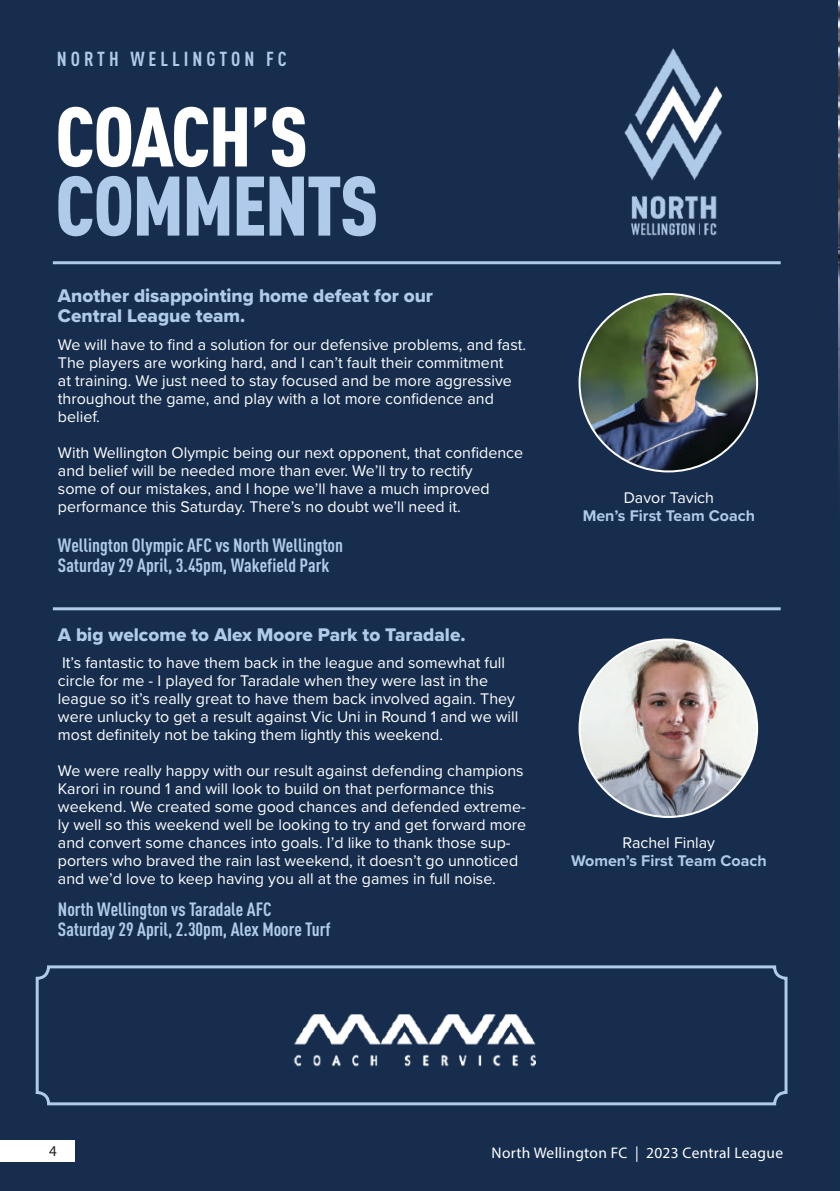
<style>
.page{position:relative;width:840px;height:1191px;background:#fff}
.page>*{position:absolute;margin:0;border:0;box-sizing:border-box;transform-origin:0 0}
.t1{font:900 condensed 83px "DIN Pro";letter-spacing:-.02em;color:#afcaea}
.t2{font:900 condensed 83px "DIN Pro";letter-spacing:-.03em;color:#fff}
.t3{font:700 condensed 20px "DIN Pro";letter-spacing:.2em;color:#afcaea}
.t4{font:700 condensed 19px/20px "DIN Pro";color:#afcaea}
.t5{font:19px/20px "Proxima Nova Extrabld";color:#afcaea}
.t6{font:16px/18px "Proxima Nova";color:#fff}
.t7{font:700 16px "Proxima Nova";color:#afcaea}
.t8{font:15.4px "Myriad Pro";letter-spacing:.02em;color:#fff}
.t9{font:15px "Myriad Pro";color:#231f20}
</style>
<div class="page">
<div style="left:0;top:0;width:839px;height:1191px;background:#162d4e"></div>
<div style="left:36px;top:965px;width:751px;height:140px;border:3px solid #afcaea;border-radius:11px"></div>
<img style="left:624px;top:48px;width:98px;height:188px">
<img style="left:293px;top:1014px;width:243px;height:53px">
<img style="left:579px;top:639px;width:177px;height:178px;border-radius:89px">
<img style="left:579px;top:294px;width:177px;height:177px;border-radius:89px">
<hr style="left:53px;top:261px;width:727px;height:3px;background:#afcaea">
<hr style="left:53px;top:607px;width:727px;height:3px;background:#afcaea">
<div style="left:0;top:1140px;width:74px;height:21px;background:#fff"></div>
<img style="left:838px;top:0;width:1px;height:470px">
<p class="t3" style="left:57px;top:44px;width:231px">NORTH WELLINGTON FC</p>
<h1 class="t2" style="left:56px;top:72px;width:254px">COACH’S</h1>
<h1 class="t1" style="left:56px;top:141px;width:324px">COMMENTS</h1>
<p class="t5" style="left:58px;top:285px;width:376px">Another disappointing home defeat for our<br>Central League team.</p>
<p class="t6" style="left:58px;top:335px;width:469px">We will have to find a solution for our defensive problems, and fast.<br>The players are working hard, and I can’t fault their commitment<br>at training. We just need to stay focused and be more aggressive throughout the game, and play with a lot more confidence and belief.</p>
<p class="t6" style="left:58px;top:443px;width:466px">With Wellington Olympic being our next opponent, that confidence and belief will be needed more than ever. We’ll try to rectify<br>some of our mistakes, and I hope we’ll have a much improved performance this Saturday. There’s no doubt we’ll need it.</p>
<p class="t4" style="left:58px;top:533px;width:286px">Wellington Olympic AFC vs North Wellington<br>Saturday 29 April, 3.45pm, Wakefield Park</p>
<p class="t5" style="left:58px;top:624px;width:409px">A big welcome to Alex Moore Park to Taradale.</p>
<p class="t6" style="left:58px;top:653px;width:461px">It’s fantastic to have them back in the league and somewhat full circle for me - I played for Taradale when they were last in the league so it’s really great to have them back involved again. They were unlucky to get a result against Vic Uni in Round 1 and we will most definitely not be taking them lightly this weekend.</p>
<p class="t6" style="left:58px;top:761px;width:469px">We were really happy with our result against defending champions Karori in round 1 and will look to build on that performance this weekend. We created some good chances and defended extreme&shy;ly well so this weekend well be looking to try and get forward more and convert some chances into goals. I’d like to thank those sup&shy;porters who braved the rain last weekend, it doesn’t go unnoticed and we’d love to keep having you all at the games in full noise.</p>
<p class="t4" style="left:58px;top:897px;width:274px">North Wellington vs Taradale AFC<br>Saturday 29 April, 2.30pm, Alex Moore Turf</p>
<p class="t6" style="left:623px;top:488px;width:92px">Davor Tavich</p>
<p class="t7" style="left:582px;top:503px;width:174px">Men’s First Team Coach</p>
<p class="t6" style="left:622px;top:833px;width:94px">Rachel Finlay</p>
<p class="t7" style="left:570px;top:849px;width:197px">Women’s First Team Coach</p>
<p class="t9" style="left:49px;top:1141px;width:9px">4</p>
<p class="t8" style="left:491px;top:1143px;width:293px">North Wellington FC | 2023 Central League</p>
</div>
